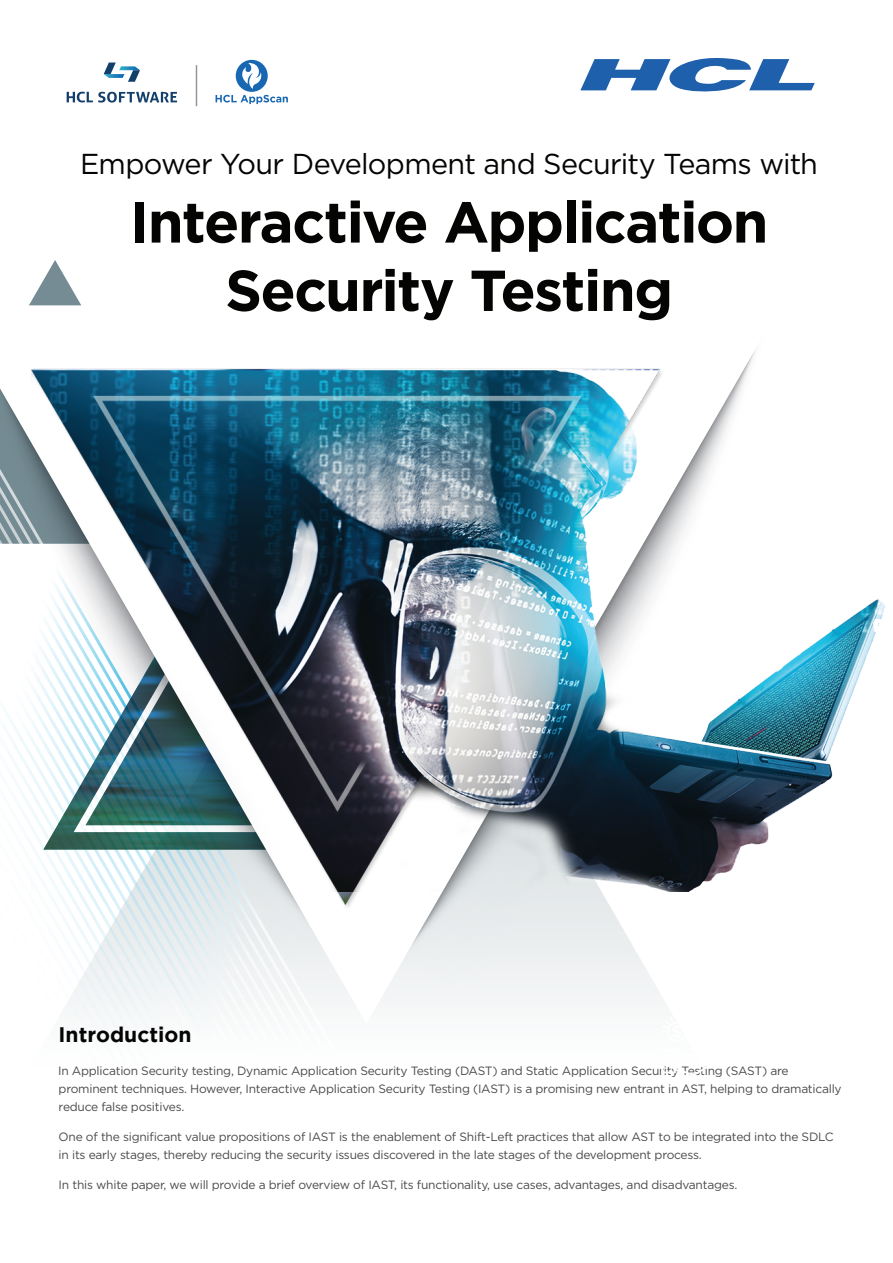
<style>
.page{position:relative;width:893px;height:1263px;background:#fff}
.page>*{position:absolute;margin:0;border:0;box-sizing:border-box;transform-origin:0 0}
.t1{font:700 57.6px/68.4px "Gotham";letter-spacing:-.025em;color:#040503;text-align:center}
.t2{font:28.8px "Gotham";letter-spacing:-.025em;color:#040503}
.t3{font:700 21px "Gotham";color:#040503}
.t4{font:12px/18px "Gotham";letter-spacing:-.02em;color:#494a49}
</style>
<div class="page">
<svg style="left:38px;top:260px;width:34px;height:29px"></svg>
<svg style="left:580px;top:58px;width:235px;height:34px"></svg>
<svg style="left:104px;top:63px;width:36px;height:19px"></svg>
<svg style="left:67px;top:91px;width:110px;height:12px"></svg>
<hr style="left:196px;top:65px;width:1px;height:41px;background:#979697">
<img style="left:1px;top:289px;width:884px;height:739px">
<svg style="left:216px;top:60px;width:72px;height:44px"></svg>
<svg style="left:661px;top:1016px;width:60px;height:12px"></svg>
<h2 class="t2" style="left:80px;top:146px;width:739px">Empower Your Development and Security Teams with</h2>
<h1 class="t1" style="left:130px;top:186px;width:640px">Interactive Application<br>Security Testing</h1>
<h3 class="t3" style="left:59px;top:1023px;width:134px">Introduction</h3>
<p class="t4" style="left:58px;top:1061px;width:785px">In Application Security testing, Dynamic Application Security Testing (DAST) and Static Application Security Testing (SAST) are prominent techniques. However, Interactive Application Security Testing (IAST) is a promising new entrant in AST, helping to dramatically reduce false positives.</p>
<p class="t4" style="left:59px;top:1127px;width:777px">One of the significant value propositions of IAST is the enablement of Shift-Left practices that allow AST to be integrated into the SDLC in its early stages, thereby reducing the security issues discovered in the late stages of the development process.</p>
<p class="t4" style="left:59px;top:1175px;width:680px">In this white paper, we will provide a brief overview of IAST, its functionality, use cases, advantages, and disadvantages.</p>
</div>
